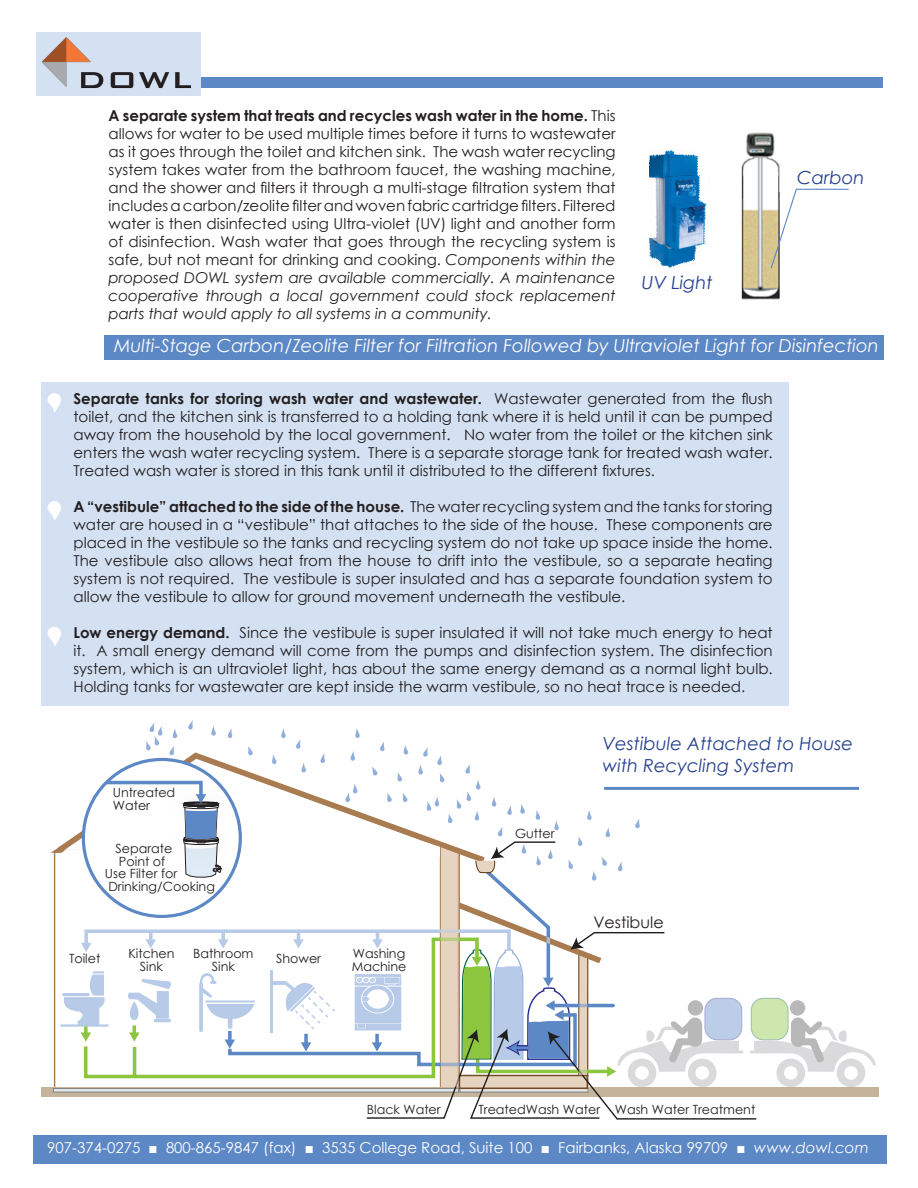
<style>
.page{position:relative;width:918px;height:1188px;background:#fff}
.page>*{position:absolute;margin:0;border:0;box-sizing:border-box;transform-origin:0 0}
.t1{font:italic 18px "Century Gothic";color:#fff}
.t2{font:italic 18px/21.6px "Century Gothic";color:#253f8e}
.t3{font:15.9px "Century Gothic";color:#231f20}
.t4{font:15px/18px "Century Gothic";color:#231f20;text-align:justify}
.t5{font:15px "Century Gothic";color:#fff}
.t6{font:12.75px/12.8px "Century Gothic";color:#231f20}
.s1{font-weight:700}
.s2{font-style:italic}
</style>
<div class="page">
<svg style="left:51px;top:720px;width:825px;height:400px"></svg>
<div style="left:41px;top:382px;width:747px;height:324px;background:#d4e1f2"></div>
<svg style="left:48px;top:393px;width:13px;height:20px"></svg>
<svg style="left:48px;top:501px;width:13px;height:20px"></svg>
<svg style="left:48px;top:627px;width:13px;height:20px"></svg>
<div style="left:44px;top:78px;width:839px;height:10px;background:#5d88c6"></div>
<div style="left:36px;top:32px;width:164px;height:64px;background:#d4e1f2"></div>
<img style="left:42px;top:37px;width:148px;height:52px">
<div style="left:104px;top:335px;width:780px;height:25px;background:#5d88c6"></div>
<div style="left:33px;top:1135px;width:854px;height:28px;background:#5d88c6"></div>
<img style="left:742px;top:132px;width:38px;height:168px">
<hr style="left:604px;top:787px;width:255px;height:3px;background:#5d88c6">
<svg style="left:770px;top:188px;width:79px;height:82px"></svg>
<img style="left:650px;top:149px;width:57px;height:119px">
<p class="t4" style="left:109px;top:107px;width:508px"><span class="s1">A separate system that treats and recycles wash water in the home.</span> This allows for water to be used multiple times before it turns to wastewater as it goes through the toilet and kitchen sink. The wash water recycling system takes water from the bathroom faucet, the washing machine, and the shower and filters it through a multi-stage filtration system that includes a carbon/zeolite filter and woven fabric cartridge filters. Filtered water is then disinfected using Ultra-violet (UV) light and another form of disinfection. Wash water that goes through the recycling system is safe, but not meant for drinking and cooking. <span class="s2">Components within the proposed DOWL system are available commercially. A maintenance cooperative through a local government could stock replacement parts that would apply to all systems in a community.</span></p>
<p class="t2" style="left:642px;top:272px;width:72px">UV Light</p>
<p class="t2" style="left:797px;top:167px;width:69px">Carbon</p>
<p class="t1" style="left:114px;top:332px;width:766px">Multi-Stage Carbon/Zeolite Filter for Filtration Followed by Ultraviolet Light for Disinfection</p>
<p class="t4" style="left:73px;top:390px;width:701px"><span class="s1">Separate tanks for storing wash water and wastewater.</span> Wastewater generated from the flush toilet, and the kitchen sink is transferred to a holding tank where it is held until it can be pumped away from the household by the local government. No water from the toilet or the kitchen sink enters the wash water recycling system. There is a separate storage tank for treated wash water.<br>Treated wash water is stored in this tank until it distributed to the different fixtures.</p>
<p class="t4" style="left:73px;top:498px;width:701px"><span class="s1">A “vestibule” attached to the side of the house.</span> The water recycling system and the tanks for storing water are housed in a “vestibule” that attaches to the side of the house. These components are placed in the vestibule so the tanks and recycling system do not take up space inside the home.<br>The vestibule also allows heat from the house to drift into the vestibule, so a separate heating system is not required. The vestibule is super insulated and has a separate foundation system to allow the vestibule to allow for ground movement underneath the vestibule.</p>
<p class="t4" style="left:73px;top:624px;width:701px"><span class="s1">Low energy demand.</span> Since the vestibule is super insulated it will not take much energy to heat it. A small energy demand will come from the pumps and disinfection system. The disinfection system, which is an ultraviolet light, has about the same energy demand as a normal light bulb.<br>Holding tanks for wastewater are kept inside the warm vestibule, so no heat trace is needed.</p>
<p class="t2" style="left:603px;top:732px;width:252px">Vestibule Attached to House with Recycling System</p>
<p class="t6" style="left:113px;top:786px;width:64px">Untreated<br>Water</p>
<p class="t6" style="left:115px;top:842px;width:58px">Separate</p>
<p class="t6" style="left:119px;top:855px;width:48px">Point of</p>
<p class="t6" style="left:105px;top:867px;width:74px">Use Filter for</p>
<p class="t6" style="left:108px;top:880px;width:108px">Drinking/Cooking</p>
<p class="t6" style="left:515px;top:827px;width:41px">Gutter</p>
<p class="t3" style="left:593px;top:911px;width:72px">Vestibule</p>
<p class="t6" style="left:128px;top:947px;width:48px;text-align:center">Kitchen<br>Sink</p>
<p class="t6" style="left:193px;top:947px;width:62px;text-align:center">Bathroom<br>Sink</p>
<p class="t6" style="left:69px;top:952px;width:33px">Toilet</p>
<p class="t6" style="left:276px;top:952px;width:47px">Shower</p>
<p class="t6" style="left:352px;top:947px;width:56px">Washing<br>Machine</p>
<p class="t6" style="left:367px;top:1103px;width:75px">Black Water</p>
<p class="t6" style="left:478px;top:1103px;width:278px">TreatedWash Water Wash Water Treatment</p>
<p class="t5" style="left:47px;top:1137px;width:823px">907-374-0275 ■ 800-865-9847 (fax) ■ 3535 College Road, Suite 100 ■ Fairbanks, Alaska 99709 ■ <span class="s2">www.dowl.com</span></p>
</div>
